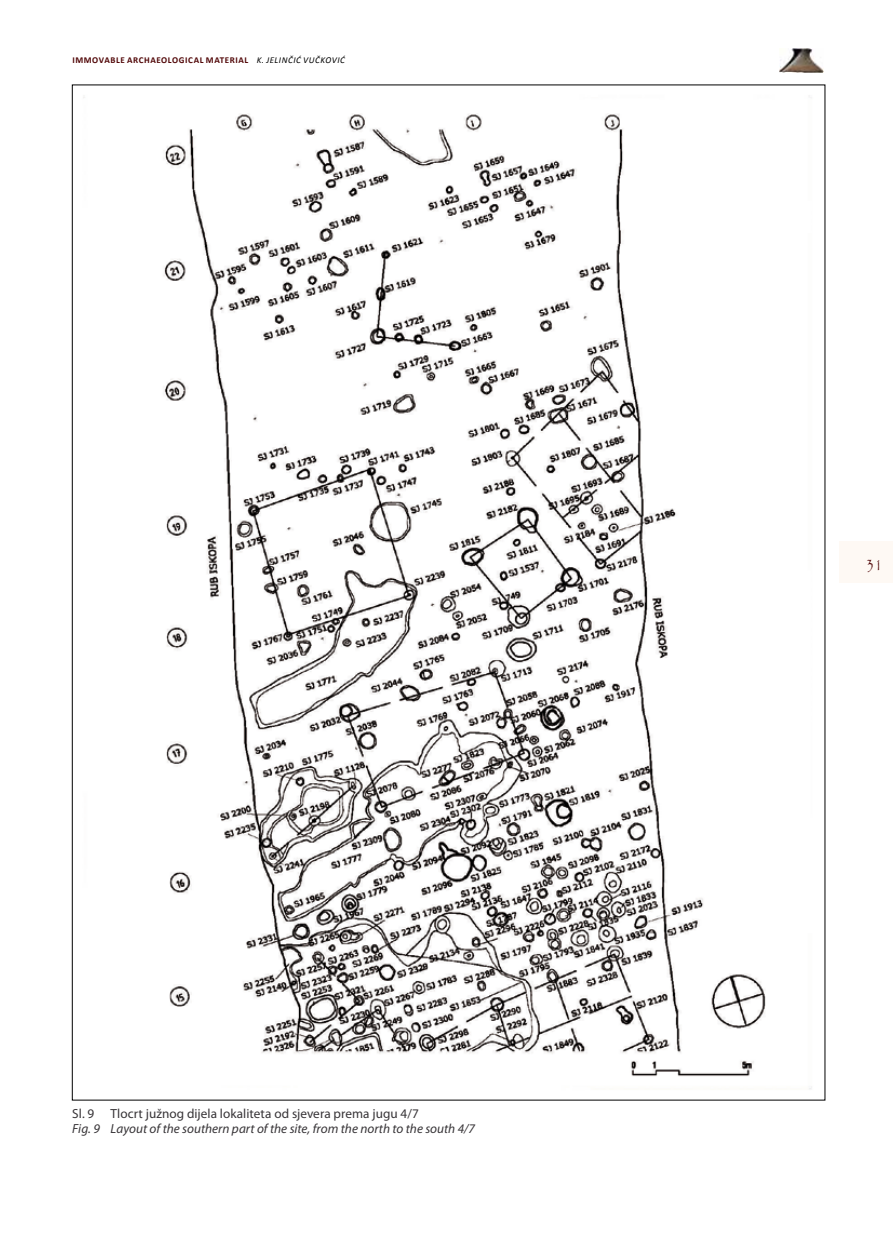
<style>
.page{position:relative;width:893px;height:1234px;background:#fff}
.page>*{position:absolute;margin:0;border:0;box-sizing:border-box;transform-origin:0 0}
.t1{font:18px "Papyrus";color:#500506;scale:.8 1}
.t2{font:italic 13.2px "Myriad Pro";color:#373437}
.t3{font:13.2px "Myriad Pro";letter-spacing:.005em;color:#373437}
.t4{font:700 9px "Calibri";letter-spacing:.06em;color:#500506}
.t5{font:italic 9px "Calibri";color:#000}
.s1{font-weight:400;font-style:italic;color:#000}
</style>
<div class="page">
<img style="left:780px;top:48px;width:44px;height:24px">
<div style="left:839px;top:541px;width:54px;height:42px;background:#fef9f4"></div>
<img style="left:83px;top:97px;width:729px;height:992px">
<p class="t4" style="left:72px;top:54px;width:203px">IMMOVABLE ARCHAEOLOGICAL MATERIAL <span class="s1">K. JELINČIĆ</span></p>
<p class="t5" style="left:303px;top:54px;width:39px">VUČKOVIĆ</p>
<p class="t3" style="left:72px;top:1104px;width:348px">Sl. 9 Tlocrt južnog dijela lokaliteta od sjevera prema jugu 4/7</p>
<p class="t2" style="left:72px;top:1120px;width:404px">Fig. 9 Layout of the southern part of the site, from the north to the south 4/7</p>
<h1 class="t1" style="left:866px;top:553px;width:22px">31</h1>
</div>
